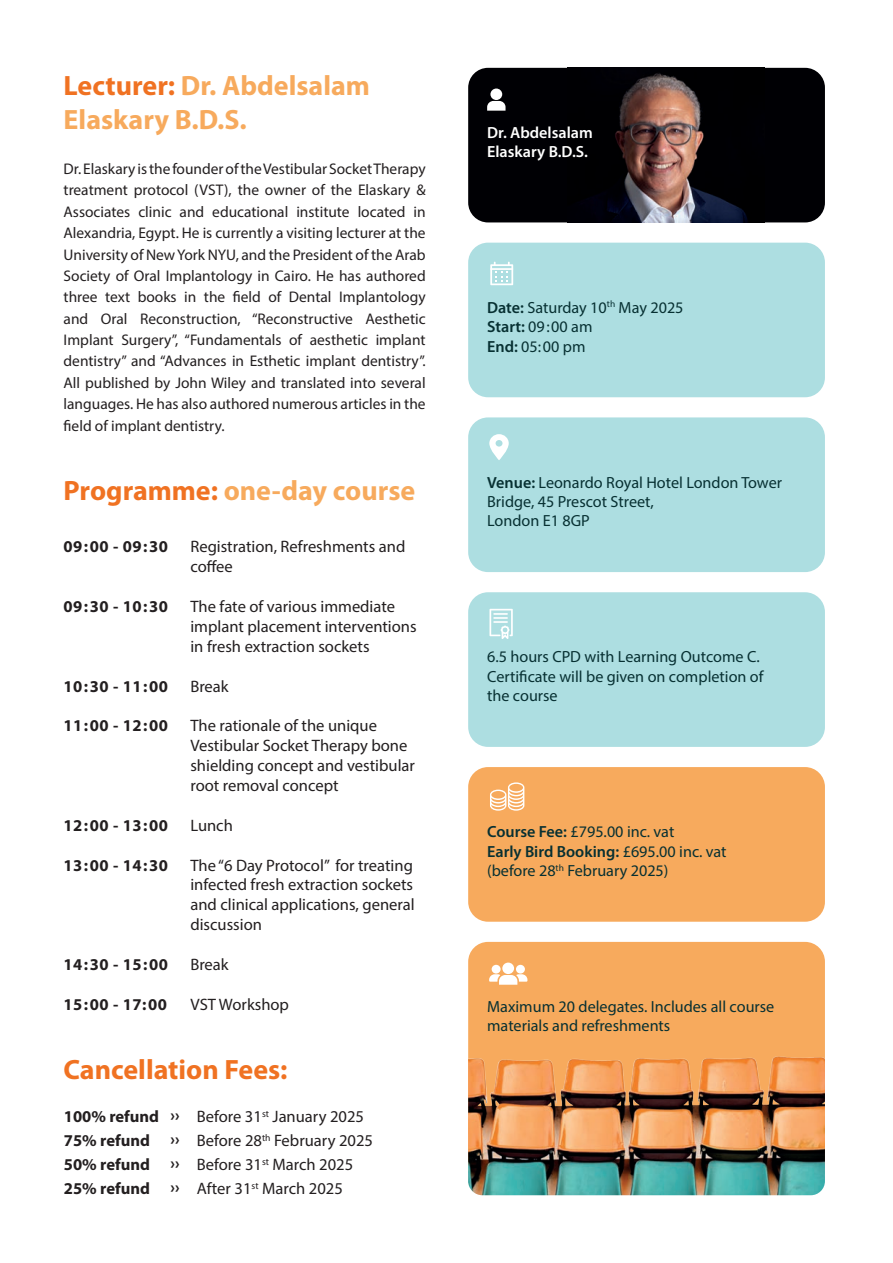
<style>
.page{position:relative;width:893px;height:1263px;background:#fff}
.page>*{position:absolute;margin:0;border:0;box-sizing:border-box;transform-origin:0 0}
.t1{font:700 28.05px/33.6px "Myriad Pro";color:#f7aa5d}
.t2{font:700 28.05px "Myriad Pro";color:#f07222}
.t3{font:16.5px/20px "Myriad Pro";color:#231f20}
.t4{font:700 16.5px/24px "Myriad Pro";letter-spacing:.03em;color:#231f20;text-align:justify}
.t5{font:700 16.5px/24px "Myriad Pro";color:#231f20}
.t6{font:16.2px/19.4px "Myriad Pro";color:#073032}
.t7{font:600 16.2px/19.4px "Myriad Pro";color:#fff}
.t8{font:15.45px/21.5px "Myriad Pro";color:#231f20;text-align:justify}
.s1{color:#f07222}
.s2{font-weight:600}
</style>
<div class="page">
<div style="left:468px;top:417px;width:357px;height:155px;background:#addee1;border-radius:20px"></div>
<svg style="left:489px;top:434px;width:20px;height:26px"></svg>
<div style="left:468px;top:767px;width:357px;height:155px;background:#f7aa5d;border-radius:20px"></div>
<svg style="left:490px;top:782px;width:34px;height:29px"></svg>
<div style="left:468px;top:243px;width:357px;height:154px;background:#addee1;border-radius:20px"></div>
<svg style="left:490px;top:262px;width:23px;height:23px"></svg>
<div style="left:468px;top:592px;width:357px;height:155px;background:#addee1;border-radius:20px"></div>
<svg style="left:489px;top:609px;width:24px;height:30px"></svg>
<div style="left:468px;top:942px;width:357px;height:240px;background:#f7aa5d;border-radius:20px"></div>
<div style="left:492px;top:965px;width:9px;height:8px;background:#fff;border-radius:50%"></div>
<div style="left:516px;top:965px;width:9px;height:8px;background:#fff;border-radius:50%"></div>
<div style="left:502px;top:962px;width:12px;height:12px;background:#fff;border-radius:50%"></div>
<svg style="left:489px;top:974px;width:38px;height:11px"></svg>
<img style="left:468px;top:1031px;width:357px;height:164px">
<div style="left:468px;top:68px;width:357px;height:154px;background:#000004;border-radius:20px"></div>
<img style="left:581px;top:73px;width:167px;height:149px">
<div style="left:490px;top:89px;width:12px;height:11px;background:#fff;border-radius:50%"></div>
<svg style="left:487px;top:101px;width:18px;height:10px"></svg>
<h1 class="t1" style="left:64px;top:68px;width:308px"><span class="s1">Lecturer:</span> Dr. Abdelsalam<br>Elaskary B.D.S.</h1>
<p class="t8" style="left:64px;top:158px;width:364px">Dr. Elaskary is the founder of the Vestibular Socket Therapy treatment protocol (VST), the owner of the Elaskary &amp; Associates clinic and educational institute located in Alexandria, Egypt. He is currently a visiting lecturer at the University of New York NYU, and the President of the Arab Society of Oral Implantology in Cairo. He has authored three text books in the field of Dental Implantology and Oral Reconstruction, “Reconstructive Aesthetic Implant Surgery”, “Fundamentals of aesthetic implant dentistry” and “Advances in Esthetic implant dentistry”.<br>All published by John Wiley and translated into several languages. He has also authored numerous articles in the field of implant dentistry.</p>
<h1 class="t1" style="left:64px;top:473px;width:353px"><span class="s1">Programme:</span> one-day course</h1>
<p class="t4" style="left:64px;top:534px;width:106px">09:00 - 09:30</p>
<p class="t4" style="left:64px;top:594px;width:106px">09:30 - 10:30</p>
<p class="t4" style="left:64px;top:673px;width:106px">10:30 - 11:00</p>
<p class="t4" style="left:64px;top:713px;width:106px">11:00 - 12:00</p>
<p class="t4" style="left:64px;top:813px;width:106px">12:00 - 13:00</p>
<p class="t4" style="left:64px;top:852px;width:106px">13:00 - 14:30</p>
<p class="t4" style="left:64px;top:952px;width:106px">14:30 - 15:00</p>
<p class="t4" style="left:64px;top:991px;width:105px">15:00 - 17:00</p>
<p class="t3" style="left:190px;top:537px;width:216px">Registration, Refreshments and coffee</p>
<p class="t3" style="left:190px;top:596px;width:228px">The fate of various immediate implant placement interventions in fresh extraction sockets</p>
<p class="t3" style="left:190px;top:676px;width:40px">Break</p>
<p class="t3" style="left:190px;top:715px;width:226px">The rationale of the unique<br>Vestibular Socket Therapy bone shielding concept and vestibular root removal concept</p>
<p class="t3" style="left:190px;top:815px;width:44px">Lunch</p>
<p class="t3" style="left:190px;top:855px;width:226px;text-align:justify">The “6 Day Protocol” for treating infected fresh extraction sockets and clinical applications, general discussion</p>
<p class="t3" style="left:190px;top:954px;width:40px">Break</p>
<p class="t3" style="left:190px;top:994px;width:100px">VST Workshop</p>
<h1 class="t2" style="left:64px;top:1051px;width:225px">Cancellation Fees:</h1>
<p class="t5" style="left:64px;top:1104px;width:97px">100% refund<br>75% refund<br>50% refund<br>25% refund</p>
<p class="t4" style="left:170px;top:1104px;width:11px">›› ›› ›› ››</p>
<p class="t3" style="left:197px;top:1104px;width:178px;line-height:24px">Before 31<sup>st</sup> January 2025<br>Before 28<sup>th</sup> February 2025<br>Before 31<sup>st</sup> March 2025<br>After 31<sup>st</sup> March 2025</p>
<p class="t7" style="left:487px;top:122px;width:107px">Dr. Abdelsalam<br>Elaskary B.D.S.</p>
<p class="t6" style="left:487px;top:297px;width:198px"><span class="s2">Date:</span> Saturday 10<sup>th</sup> May 2025<br><span class="s2">Start:</span> 09:00 am<br><span class="s2">End:</span> 05:00 pm</p>
<p class="t6" style="left:487px;top:472px;width:296px"><span class="s2">Venue:</span> Leonardo Royal Hotel London Tower<br>Bridge, 45 Prescot Street,<br>London E1 8GP</p>
<p class="t6" style="left:487px;top:647px;width:278px">6.5 hours CPD with Learning Outcome C.<br>Certificate will be given on completion of the course</p>
<p class="t6" style="left:487px;top:822px;width:241px"><span class="s2">Course Fee:</span> £795.00 inc. vat<br><span class="s2">Early Bird Booking:</span> £695.00 inc. vat (before 28<sup>th</sup> February 2025)</p>
<p class="t6" style="left:487px;top:996px;width:289px">Maximum 20 delegates. Includes all course materials and refreshments</p>
</div>
